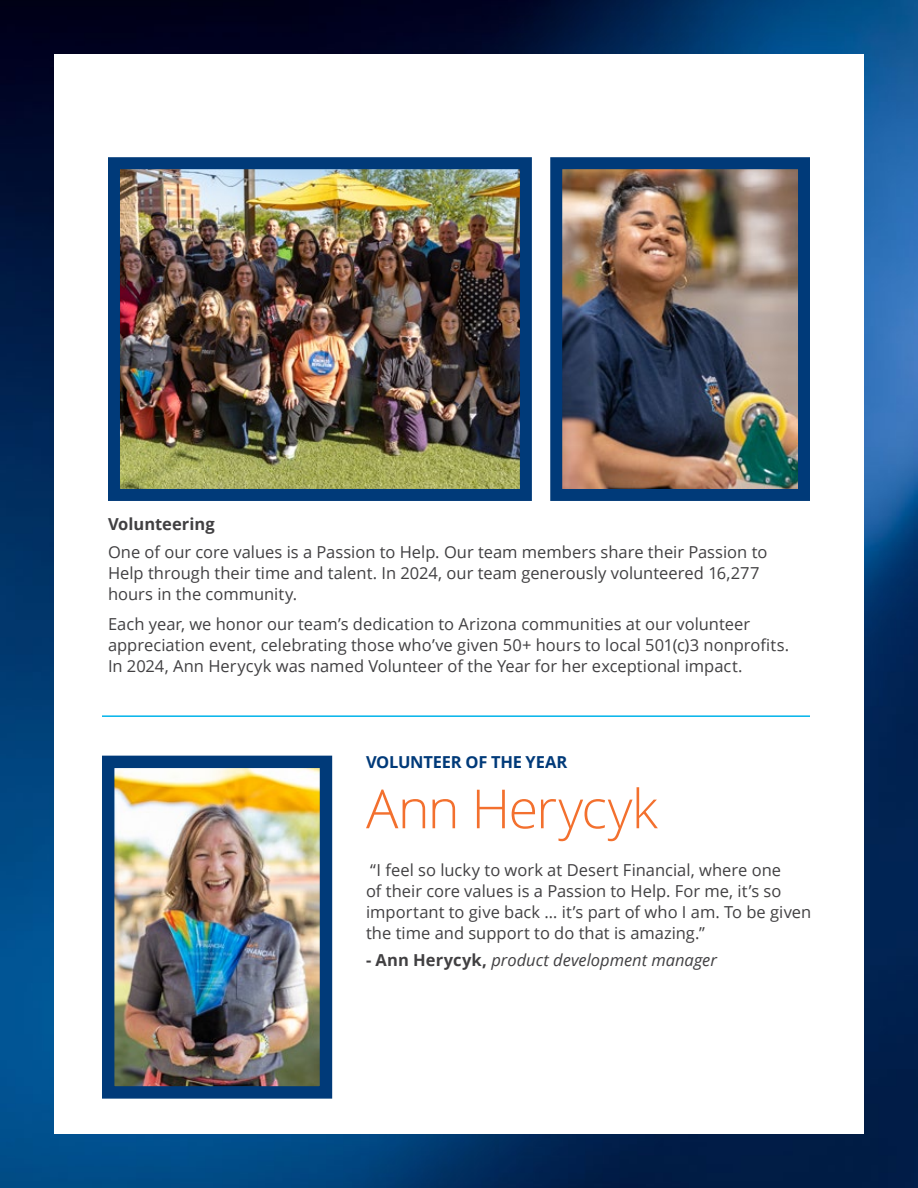
<style>
.page{position:relative;width:918px;height:1188px;background:#fff}
.page>*{position:absolute;margin:0;border:0;box-sizing:border-box;transform-origin:0 0}
.t1{font:300 54px "Open Sans";letter-spacing:-.025em;color:#f3702e}
.t2{font:16.5px/21px "Open Sans";color:#414042}
.t3{font:italic 16.5px "Open Sans";color:#414042}
.t4{font:700 16.5px "Open Sans";letter-spacing:-.01em;color:#003a79}
.t5{font:700 16.5px "Open Sans";color:#414042}
.s1{font-weight:700;font-style:normal}
</style>
<div class="page">
<img style="left:0;top:0;width:918px;height:1188px">
<div style="left:54px;top:54px;width:810px;height:1080px;background:#fff"></div>
<img style="left:563px;top:170px;width:234px;height:318px">
<div style="left:550px;top:157px;width:260px;height:344px;border:12px solid #003a79"></div>
<img style="left:121px;top:170px;width:398px;height:318px">
<div style="left:108px;top:157px;width:424px;height:344px;border:12px solid #003a79"></div>
<img style="left:115px;top:769px;width:204px;height:317px">
<div style="left:102px;top:756px;width:230px;height:343px;border:12px solid #003a79"></div>
<hr style="left:102px;top:715px;width:708px;height:2px;background:#00b3ea">
<p class="t5" style="left:108px;top:513px;width:108px">Volunteering</p>
<p class="t2" style="left:108px;top:541px;width:661px">One of our core values is a Passion to Help. Our team members share their Passion to<br>Help through their time and talent. In 2024, our team generously volunteered 16,277 hours in the community.</p>
<p class="t2" style="left:108px;top:613px;width:683px">Each year, we honor our team’s dedication to Arizona communities at our volunteer appreciation event, celebrating those who’ve given 50+ hours to local 501(c)3 nonprofits.<br>In 2024, Ann Herycyk was named Volunteer of the Year for her exceptional impact.</p>
<p class="t4" style="left:366px;top:751px;width:203px">VOLUNTEER OF THE YEAR</p>
<h1 class="t1" style="left:366px;top:772px;width:293px">Ann Herycyk</h1>
<p class="t2" style="left:366px;top:859px;width:447px">“I feel so lucky to work at Desert Financial, where one<br>of their core values is a Passion to Help. For me, it’s so important to give back … it’s part of who I am. To be given the time and support to do that is amazing.”</p>
<p class="t3" style="left:366px;top:949px;width:352px"><span class="s1">- Ann Herycyk,</span> product development manager</p>
</div>
